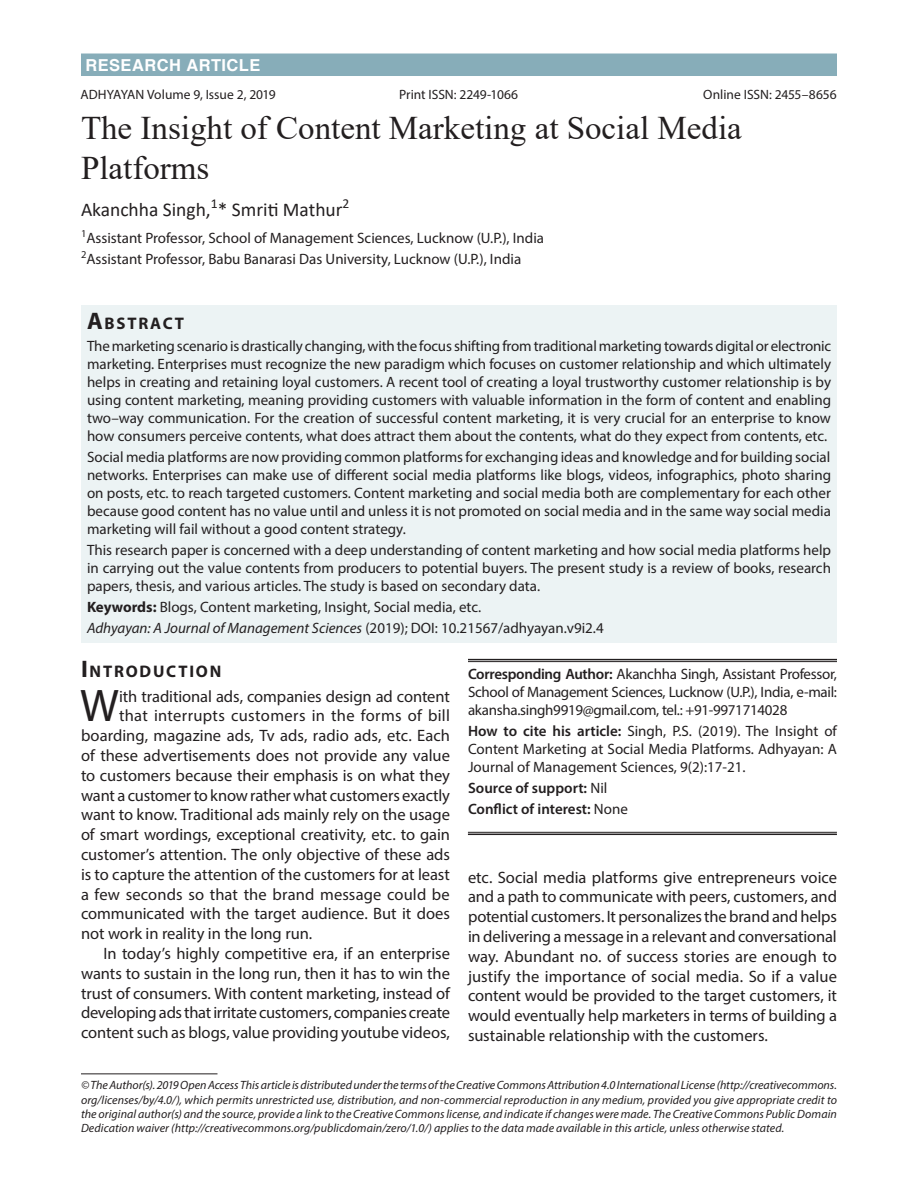
<style>
.page{position:relative;width:918px;height:1188px;background:#fff}
.page>*{position:absolute;margin:0;border:0;box-sizing:border-box;transform-origin:0 0}
.Body_flush{font:45.9px "Myriad Pro";color:#231f20}
.article_head{font:33px/39.6px "Times New Roman";color:#231f20}
.author{font:19.5px "Calibri";color:#231f20}
.A{font:700 16.8px "Myriad Pro";letter-spacing:.105em;color:#231f20}
.text{font:16.5px/19.8px "Myriad Pro";letter-spacing:-.005em;color:#231f20;text-align:justify}
.Body_flush-2{font:16.5px "Myriad Pro";color:#231f20}
.Body_flush-3{font:16.5px "Myriad Pro";letter-spacing:.02em;color:#231f20}
.Subject{font:700 16.5px "Helvetica";letter-spacing:.025em;color:#fff}
.Abstract{font:15px/18px "Myriad Pro";color:#231f20;text-align:justify}
.affiliation{font:15px/18px "Myriad Pro";color:#231f20;text-align:justify}
.Abstract-2{font:italic 15px "Myriad Pro";color:#231f20}
.affiliation-2{font:600 15px "Myriad Pro";color:#231f20}
.Body_flush_copy{font:13.5px "Myriad Pro";color:#231f20}
.Bottom_1st_page{font:italic 12px/14.4px "Myriad Pro";letter-spacing:.005em;color:#231f20;text-align:justify}
.s1{font-size:24px}
.s2{font-weight:700}
.s3{font-style:normal}
.s4{font-weight:600}
.s5{font-weight:400}
</style>
<div class="page">
<div style="left:81px;top:305px;width:756px;height:338px;background:#ecf3f4"></div>
<hr style="left:468px;top:659px;width:369px;height:1px;background:#231f20">
<hr style="left:468px;top:661px;width:369px;height:1px;background:#231f20">
<hr style="left:81px;top:1073px;width:137px;height:1px;background:#231f20">
<hr style="left:468px;top:832px;width:369px;height:1px;background:#231f20">
<hr style="left:468px;top:834px;width:369px;height:1px;background:#231f20">
<div style="left:81px;top:54px;width:756px;height:22px;background:#87adb9"></div>
<p class="Subject" style="left:86px;top:55px;width:176px">RESEARCH ARTICLE</p>
<p class="Body_flush_copy" style="left:81px;top:86px;width:197px">ADHYAYAN Volume 9, Issue 2, 2019</p>
<p class="Body_flush_copy" style="left:399px;top:86px;width:121px">Print ISSN: 2249-1066</p>
<p class="Body_flush_copy" style="left:703px;top:86px;width:135px">Online ISSN: 2455–8656</p>
<p class="article_head" style="left:81px;top:107px;width:662px">The Insight of Content Marketing at Social Media<br>Platforms</p>
<p class="author" style="left:81px;top:196px;width:270px">Akanchha Singh,<sup>1</sup>* Smriti Mathur<sup>2</sup></p>
<p class="affiliation" style="left:81px;top:228px;width:465px"><sup>1</sup>Assistant Professor, School of Management Sciences, Lucknow (U.P.), India</p>
<p class="affiliation" style="left:81px;top:249px;width:442px"><sup>2</sup>Assistant Professor, Babu Banarasi Das University, Lucknow (U.P.), India</p>
<p class="A" style="left:87px;top:312px;width:98px"><span class="s1">A</span>BSTRACT</p>
<p class="Abstract" style="left:87px;top:337px;width:746px">The marketing scenario is drastically changing, with the focus shifting from traditional marketing towards digital or electronic marketing. Enterprises must recognize the new paradigm which focuses on customer relationship and which ultimately helps in creating and retaining loyal customers. A recent tool of creating a loyal trustworthy customer relationship is by using content marketing, meaning providing customers with valuable information in the form of content and enabling two–way communication. For the creation of successful content marketing, it is very crucial for an enterprise to know how consumers perceive contents, what does attract them about the contents, what do they expect from contents, etc.</p>
<p class="Abstract" style="left:87px;top:448px;width:746px">Social media platforms are now providing common platforms for exchanging ideas and knowledge and for building social networks. Enterprises can make use of different social media platforms like blogs, videos, infographics, photo sharing on posts, etc. to reach targeted customers. Content marketing and social media both are complementary for each other because good content has no value until and unless it is not promoted on social media and in the same way social media marketing will fail without a good content strategy.</p>
<p class="Abstract" style="left:87px;top:541px;width:746px">This research paper is concerned with a deep understanding of content marketing and how social media platforms help in carrying out the value contents from producers to potential buyers. The present study is a review of books, research papers, thesis, and various articles. The study is based on secondary data.</p>
<p class="Abstract" style="left:87px;top:598px;width:396px"><span class="s2">Keywords:</span> Blogs, Content marketing, Insight, Social media, etc.</p>
<p class="Abstract-2" style="left:87px;top:619px;width:518px">Adhyayan: A Journal of Management Sciences <span class="s3">(2019); DOI: 10.21567/adhyayan.v9i2.4</span></p>
<p class="A" style="left:81px;top:661px;width:142px"><span class="s1">I</span>NTRODUCTION</p>
<p class="Body_flush" style="left:80px;top:678px;width:40px">W</p>
<p class="Body_flush-2" style="left:119px;top:686px;width:332px">ith traditional ads, companies design ad content</p>
<p class="Body_flush-3" style="left:119px;top:706px;width:332px">that interrupts customers in the forms of bill</p>
<p class="Body_flush-2" style="left:81px;top:726px;width:371px">boarding, magazine ads, Tv ads, radio ads, etc. Each</p>
<p class="Body_flush-2" style="left:81px;top:745px;width:371px">of these advertisements does not provide any value</p>
<p class="Body_flush-2" style="left:81px;top:765px;width:370px">to customers because their emphasis is on what they</p>
<p class="Body_flush-2" style="left:81px;top:785px;width:371px">want a customer to know rather what customers exactly</p>
<p class="Body_flush-2" style="left:81px;top:805px;width:371px">want to know. Traditional ads mainly rely on the usage</p>
<p class="Body_flush-2" style="left:81px;top:825px;width:370px">of smart wordings, exceptional creativity, etc. to gain</p>
<p class="Body_flush-2" style="left:81px;top:844px;width:371px">customer’s attention. The only objective of these ads</p>
<p class="Body_flush-2" style="left:81px;top:864px;width:370px">is to capture the attention of the customers for at least</p>
<p class="Body_flush-2" style="left:81px;top:884px;width:370px">a few seconds so that the brand message could be</p>
<p class="Body_flush-2" style="left:81px;top:904px;width:370px">communicated with the target audience. But it does</p>
<p class="Body_flush-2" style="left:81px;top:924px;width:233px">not work in reality in the long run.</p>
<p class="text" style="left:81px;top:943px;width:371px;text-indent:22px">In today’s highly competitive era, if an enterprise wants to sustain in the long run, then it has to win the trust of consumers. With content marketing, instead of developing ads that irritate customers, companies create content such as blogs, value providing youtube videos,</p>
<p class="affiliation" style="left:468px;top:665px;width:371px"><span class="s4">Corresponding Author:</span> Akanchha Singh, Assistant Professor, School of Management Sciences, Lucknow (U.P.), India, e-mail: akansha.singh9919@gmail.com, tel.: +91-9971714028</p>
<p class="affiliation" style="left:468px;top:722px;width:371px"><span class="s4">How to cite his article:</span> Singh, P.S. (2019). The Insight of Content Marketing at Social Media Platforms. Adhyayan: A Journal of Management Sciences, 9(2):17-21.</p>
<p class="affiliation-2" style="left:468px;top:779px;width:141px">Source of support: <span class="s5">Nil</span></p>
<p class="affiliation-2" style="left:468px;top:800px;width:161px">Conflict of interest: <span class="s5">None</span></p>
<p class="text" style="left:468px;top:867px;width:371px">etc. Social media platforms give entrepreneurs voice and a path to communicate with peers, customers, and potential customers. It personalizes the brand and helps in delivering a message in a relevant and conversational way. Abundant no. of success stories are enough to justify the importance of social media. So if a value content would be provided to the target customers, it would eventually help marketers in terms of building a sustainable relationship with the customers.</p>
<p class="Bottom_1st_page" style="left:81px;top:1078px;width:758px">© The Author(s). 2019 Open Access This article is distributed under the terms of the Creative Commons Attribution 4.0 International License (http://creativecommons. org/licenses/by/4.0/), which permits unrestricted use, distribution, and non-commercial reproduction in any medium, provided you give appropriate credit to the original author(s) and the source, provide a link to the Creative Commons license, and indicate if changes were made. The Creative Commons Public Domain Dedication waiver (http://creativecommons.org/publicdomain/zero/1.0/) applies to the data made available in this article, unless otherwise stated.</p>
</div>
